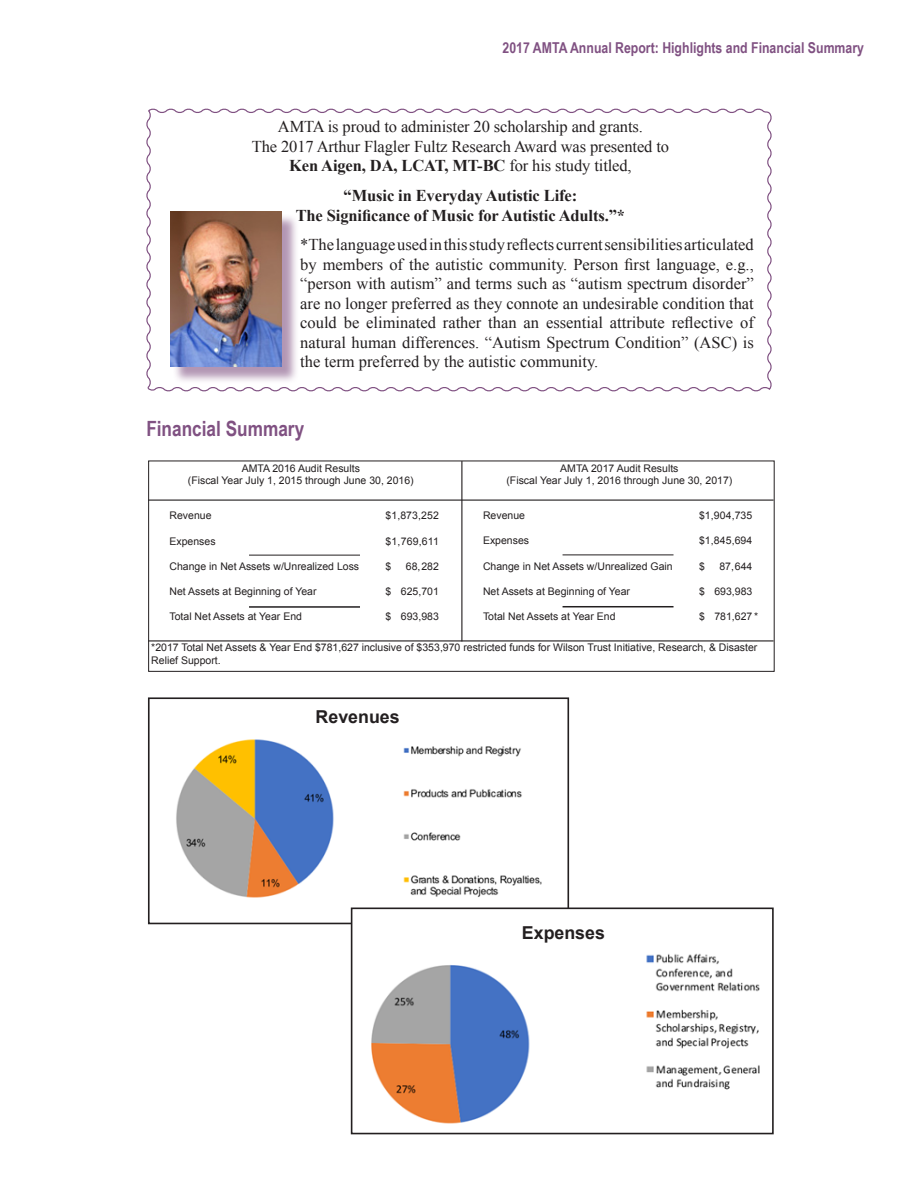
<style>
.page{position:relative;width:918px;height:1188px;background:#fff}
.page>*{position:absolute;margin:0;border:0;box-sizing:border-box;transform-origin:0 0}
.t1{font:700 21px "Arial Narrow";color:#805182}
.t2{font:700 17.85px "Arial";color:#231f20}
.t3{font:16.5px/19.5px "Times New Roman";letter-spacing:-.005em;color:#231f20;text-align:justify}
.t4{font:700 16.5px/19.5px "Times New Roman";letter-spacing:-.005em;color:#231f20;text-align:center}
.t5{font:700 15px "Arial Narrow";color:#805182}
.t6{font:10.5px/12.6px "Arial";color:#231f20}
.s1{font-weight:400}
</style>
<div class="page">
<svg style="left:146px;top:108px;width:626px;height:284px"></svg>
<div style="left:173px;top:214px;width:126px;height:170px;background:#805182;opacity:.6"></div>
<img style="left:171px;top:212px;width:111px;height:154px">
<img style="left:176px;top:739px;width:366px;height:159px">
<div style="left:148px;top:697px;width:421px;height:227px;border:2px solid #231f20"></div>
<div style="left:352px;top:908px;width:421px;height:226px;background:#fff"></div>
<div style="left:351px;top:908px;width:423px;height:226px;border:2px solid #231f20"></div>
<img style="left:371px;top:953px;width:389px;height:171px">
<div style="left:148px;top:461px;width:627px;height:211px;border:1px solid #231f20"></div>
<hr style="left:249px;top:555px;width:111px;height:1px;background:#231f20">
<hr style="left:249px;top:606px;width:111px;height:2px;background:#231f20">
<hr style="left:563px;top:555px;width:111px;height:1px;background:#231f20">
<hr style="left:563px;top:606px;width:111px;height:1px;background:#231f20">
<hr style="left:461px;top:461px;width:1px;height:180px;background:#231f20">
<hr style="left:148px;top:500px;width:626px;height:1px;background:#231f20">
<hr style="left:148px;top:640px;width:626px;height:1px;background:#231f20">
<p class="t5" style="left:503px;top:36px;width:363px">2017 AMTA Annual Report: Highlights and Financial Summary</p>
<p class="t3" style="left:278px;top:117px;width:367px">AMTA is proud to administer 20 scholarship and grants.</p>
<p class="t3" style="left:252px;top:136px;width:419px">The 2017 Arthur Flagler Fultz Research Award was presented to</p>
<p class="t4" style="left:289px;top:156px;width:344px">Ken Aigen, DA, LCAT, MT-BC <span class="s1">for his study titled,</span></p>
<p class="t4" style="left:296px;top:186px;width:331px">“Music in Everyday Autistic Life:<br>The Significance of Music for Autistic Adults.”*</p>
<p class="t3" style="left:300px;top:234px;width:455px">*The language used in this study reflects current sensibilities articulated by members of the autistic community. Person first language, e.g., “person with autism” and terms such as “autism spectrum disorder” are no longer preferred as they connote an undesirable condition that could be eliminated rather than an essential attribute reflective of natural human differences. “Autism Spectrum Condition” (ASC) is the term preferred by the autistic community.</p>
<p class="t1" style="left:146px;top:413px;width:159px">Financial Summary</p>
<p class="t6" style="left:242px;top:462px;width:120px">AMTA 2016 Audit Results</p>
<p class="t6" style="left:188px;top:474px;width:227px">(Fiscal Year July 1, 2015 through June 30, 2016)</p>
<p class="t6" style="left:170px;top:510px;width:44px">Revenue</p>
<p class="t6" style="left:386px;top:510px;width:55px">$1,873,252</p>
<p class="t6" style="left:170px;top:535px;width:48px">Expenses</p>
<p class="t6" style="left:386px;top:535px;width:55px">$1,769,611</p>
<p class="t6" style="left:170px;top:560px;width:191px">Change in Net Assets w/Unrealized Loss</p>
<p class="t6" style="left:386px;top:560px;width:7px">$</p>
<p class="t6" style="left:406px;top:560px;width:34px">68, 282</p>
<p class="t6" style="left:170px;top:585px;width:149px">Net Assets at Beginning of Year</p>
<p class="t6" style="left:386px;top:585px;width:55px">$ 625,701</p>
<p class="t6" style="left:170px;top:610px;width:134px">Total Net Assets at Year End</p>
<p class="t6" style="left:386px;top:610px;width:55px">$ 693,983</p>
<p class="t6" style="left:560px;top:462px;width:120px">AMTA 2017 Audit Results</p>
<p class="t6" style="left:506px;top:474px;width:227px">(Fiscal Year July 1, 2016 through June 30, 2017)</p>
<p class="t6" style="left:483px;top:509px;width:44px">Revenue</p>
<p class="t6" style="left:699px;top:509px;width:55px">$1,904,735</p>
<p class="t6" style="left:483px;top:535px;width:48px">Expenses</p>
<p class="t6" style="left:699px;top:535px;width:55px">$1,845,694</p>
<p class="t6" style="left:483px;top:560px;width:191px">Change in Net Assets w/Unrealized Gain</p>
<p class="t6" style="left:699px;top:560px;width:7px">$</p>
<p class="t6" style="left:719px;top:560px;width:34px">87, 644</p>
<p class="t6" style="left:483px;top:585px;width:149px">Net Assets at Beginning of Year</p>
<p class="t6" style="left:699px;top:585px;width:55px">$ 693,983</p>
<p class="t6" style="left:483px;top:610px;width:134px">Total Net Assets at Year End</p>
<p class="t6" style="left:699px;top:610px;width:61px">$ 781,627 *</p>
<p class="t6" style="left:151px;top:641px;width:608px">*2017 Total Net Assets &amp; Year End $781,627 inclusive of $353,970 restricted funds for Wilson Trust Initiative, Research, &amp; Disaster<br>Relief Support.</p>
<p class="t2" style="left:316px;top:705px;width:86px">Revenues</p>
<p class="t2" style="left:522px;top:921px;width:85px">Expenses</p>
</div>
